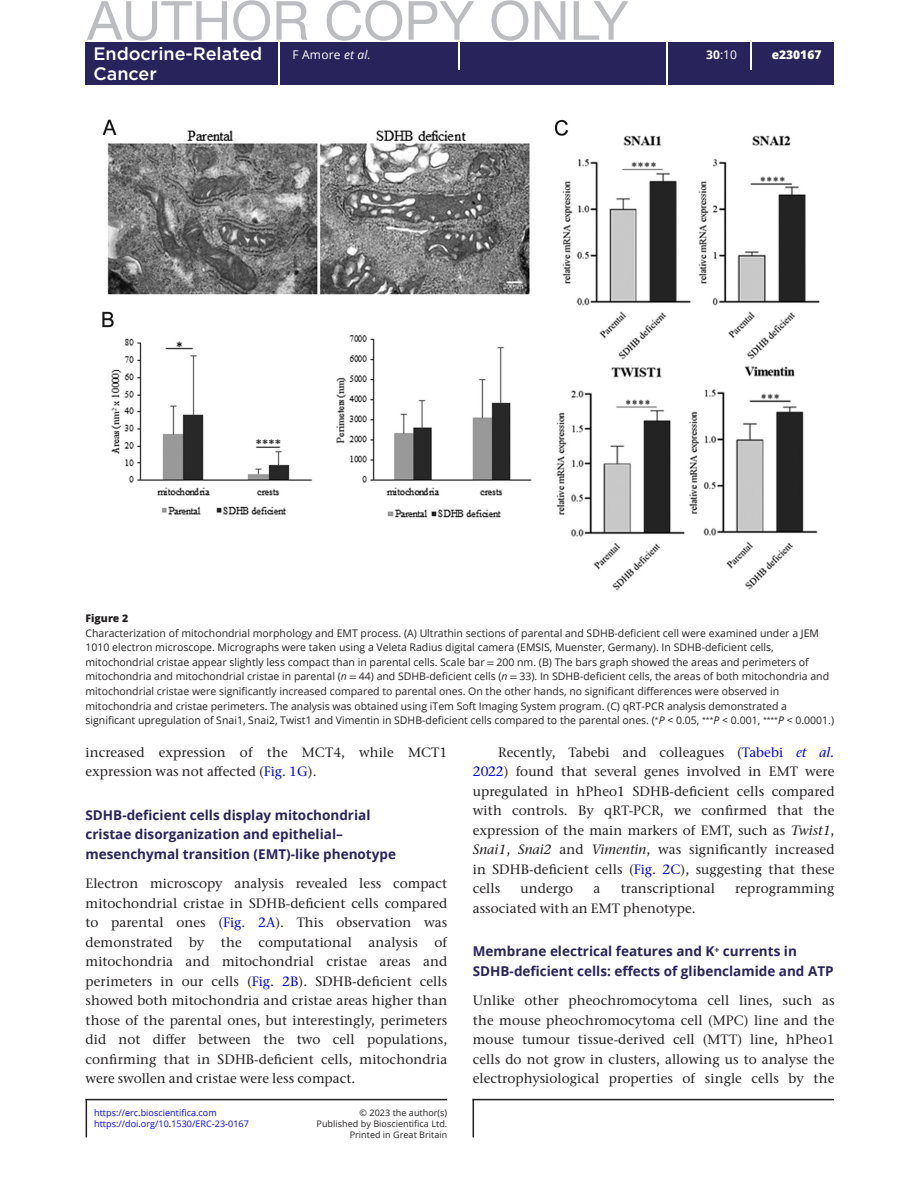
<style>
.page{position:relative;width:919px;height:1187px;background:#fff}
.page>*{position:absolute;margin:0;border:0;box-sizing:border-box;transform-origin:0 0}
.t1{font:54px "Helvetica Neue LT Pro";color:#bcbdc0}
.t2{font:500 18px "Gotham";color:#fff}
.TXT{font:500 13.5px/19.5px "Stone Serif ITC Pro";letter-spacing:.005em;color:#231f20;text-align:justify}
.TXI{font:500 13.5px/19.5px "Stone Serif ITC Pro";letter-spacing:.005em;color:#231f20}
.t3{font:700 13.5px/19.5px "Open Sans";color:#29235c}
.t4{font:12px "Open Sans";letter-spacing:.015em;color:#fff}
.t5{font:800 12px "Open Sans";color:#fff}
.FC{font:10.5px/14.7px "Open Sans";color:#231f20}
.FC-2{font:800 10.5px "Open Sans";color:#231f20}
.t6{font:9px "Open Sans";letter-spacing:.005em;color:#231f20}
.t7{font:9px "Open Sans";letter-spacing:.005em;color:#00f}
.s1{font-style:italic}
.s2{font-weight:700}
.s3{font-family:"STIX Two Text"}
.s4{color:#00f}
.s5{font-style:italic;color:#00f}
</style>
<div class="page">
<hr style="left:86px;top:1098px;width:361px;height:2px;background:#231f20">
<hr style="left:86px;top:1098px;width:1px;height:39px;background:#231f20">
<hr style="left:472px;top:1098px;width:361px;height:2px;background:#231f20">
<hr style="left:472px;top:1098px;width:2px;height:39px;background:#231f20">
<div style="left:85px;top:42px;width:748px;height:43px;background:#29235c"></div>
<hr style="left:278px;top:42px;width:1px;height:43px;background:#fff">
<hr style="left:666px;top:42px;width:1px;height:43px;background:#fff">
<hr style="left:458px;top:42px;width:2px;height:27px;background:#fff">
<svg style="left:750px;top:42px;width:1px;height:27px"></svg>
<img style="left:102px;top:119px;width:718px;height:472px">
<h1 class="t1" style="left:87px;top:-13px;width:543px">AUTHOR COPY ONLY</h1>
<h2 class="t2" style="left:93px;top:42px;width:170px">Endocrine-Related</h2>
<p class="t4" style="left:292px;top:47px;width:80px">F Amore <span class="s1">et al.</span></p>
<p class="t4" style="left:706px;top:47px;width:32px"><span class="s2">30</span>:10</p>
<h2 class="t2" style="left:93px;top:61px;width:65px">Cancer</h2>
<p class="t5" style="left:771px;top:46px;width:51px">e230167</p>
<p class="FC-2" style="left:86px;top:610px;width:44px">Figure 2</p>
<p class="FC" style="left:86px;top:625px;width:750px">Characterization of mitochondrial morphology and EMT process. (A) Ultrathin sections of parental and SDHB-deficient cell were examined under a JEM 1010 electron microscope. Micrographs were taken using a Veleta Radius digital camera (EMSIS, Muenster, Germany). In SDHB-deficient cells, mitochondrial cristae appear slightly less compact than in parental cells. Scale bar <span class="s3">=</span> 200 nm. (B) The bars graph showed the areas and perimeters of mitochondria and mitochondrial cristae in parental (<span class="s1">n</span> <span class="s3">=</span> 44) and SDHB-deficient cells (<span class="s1">n</span> <span class="s3">=</span> 33). In SDHB-deficient cells, the areas of both mitochondria and mitochondrial cristae were significantly increased compared to parental ones. On the other hands, no significant differences were observed in mitochondria and cristae perimeters. The analysis was obtained using iTem Soft Imaging System program. (C) qRT-PCR analysis demonstrated a significant upregulation of Snai1, Snai2, Twist1 and Vimentin in SDHB-deficient cells compared to the parental ones. (<sup>*</sup><span class="s1">P</span> &lt; 0.05, <sup>***</sup><span class="s1">P</span> &lt; 0.001, <sup>****</sup><span class="s1">P</span> &lt; 0.0001.)</p>
<p class="TXI" style="left:86px;top:742px;width:363px">increased expression of the MCT4, while MCT1 expression was not affected (<span class="s4">Fig. 1G</span>).</p>
<h2 class="t3" style="left:86px;top:804px;width:312px">SDHB-deficient cells display mitochondrial cristae disorganization and epithelial– mesenchymal transition (EMT)-like phenotype</h2>
<p class="TXT" style="left:86px;top:873px;width:363px">Electron microscopy analysis revealed less compact mitochondrial cristae in SDHB-deficient cells compared to parental ones (<span class="s4">Fig. 2A</span>). This observation was demonstrated by the computational analysis of mitochondria and mitochondrial cristae areas and perimeters in our cells (<span class="s4">Fig. 2B</span>). SDHB-deficient cells showed both mitochondria and cristae areas higher than those of the parental ones, but interestingly, perimeters did not differ between the two cell populations, confirming that in SDHB-deficient cells, mitochondria were swollen and cristae were less compact.</p>
<p class="t7" style="left:94px;top:1106px;width:124px">https://erc.bioscientifica.com</p>
<p class="t6" style="left:359px;top:1106px;width:89px">© 2023 the author(s)</p>
<p class="t6" style="left:349px;top:1128px;width:99px">Printed in Great Britain</p>
<p class="t7" style="left:94px;top:1117px;width:156px">https://doi.org/10.1530/ERC-23-0167</p>
<p class="t6" style="left:316px;top:1117px;width:132px">Published by Bioscientifica Ltd.</p>
<p class="TXI" style="left:473px;top:742px;width:363px;text-align:justify;text-indent:26px">Recently, Tabebi and colleagues (<span class="s4">Tabebi</span> <span class="s5">et al.<br></span><span class="s4">2022</span>) found that several genes involved in EMT were upregulated in hPheo1 SDHB-deficient cells compared with controls. By qRT-PCR, we confirmed that the expression of the main markers of EMT, such as <span class="s1">Twist1</span>, <span class="s1">Snai1</span>, <span class="s1">Snai2</span> and <span class="s1">Vimentin</span>, was significantly increased in SDHB-deficient cells (<span class="s4">Fig. 2C</span>), suggesting that these cells</p>
<p class="TXI" style="left:520px;top:879px;width:54px">undergo</p>
<p class="TXI" style="left:593px;top:879px;width:8px">a</p>
<p class="TXI" style="left:620px;top:879px;width:96px">transcriptional</p>
<p class="TXI" style="left:735px;top:879px;width:101px">reprogramming</p>
<p class="TXI" style="left:473px;top:898px;width:224px">associated with an EMT phenotype.</p>
<h2 class="t3" style="left:473px;top:941px;width:362px">Membrane electrical features and K<sup>+</sup> currents in<br>SDHB-deficient cells: effects of glibenclamide and ATP</h2>
<p class="TXT" style="left:473px;top:990px;width:363px">Unlike other pheochromocytoma cell lines, such as the mouse pheochromocytoma cell (MPC) line and the mouse tumour tissue-derived cell (MTT) line, hPheo1 cells do not grow in clusters, allowing us to analyse the electrophysiological properties of single cells by the</p>
</div>
